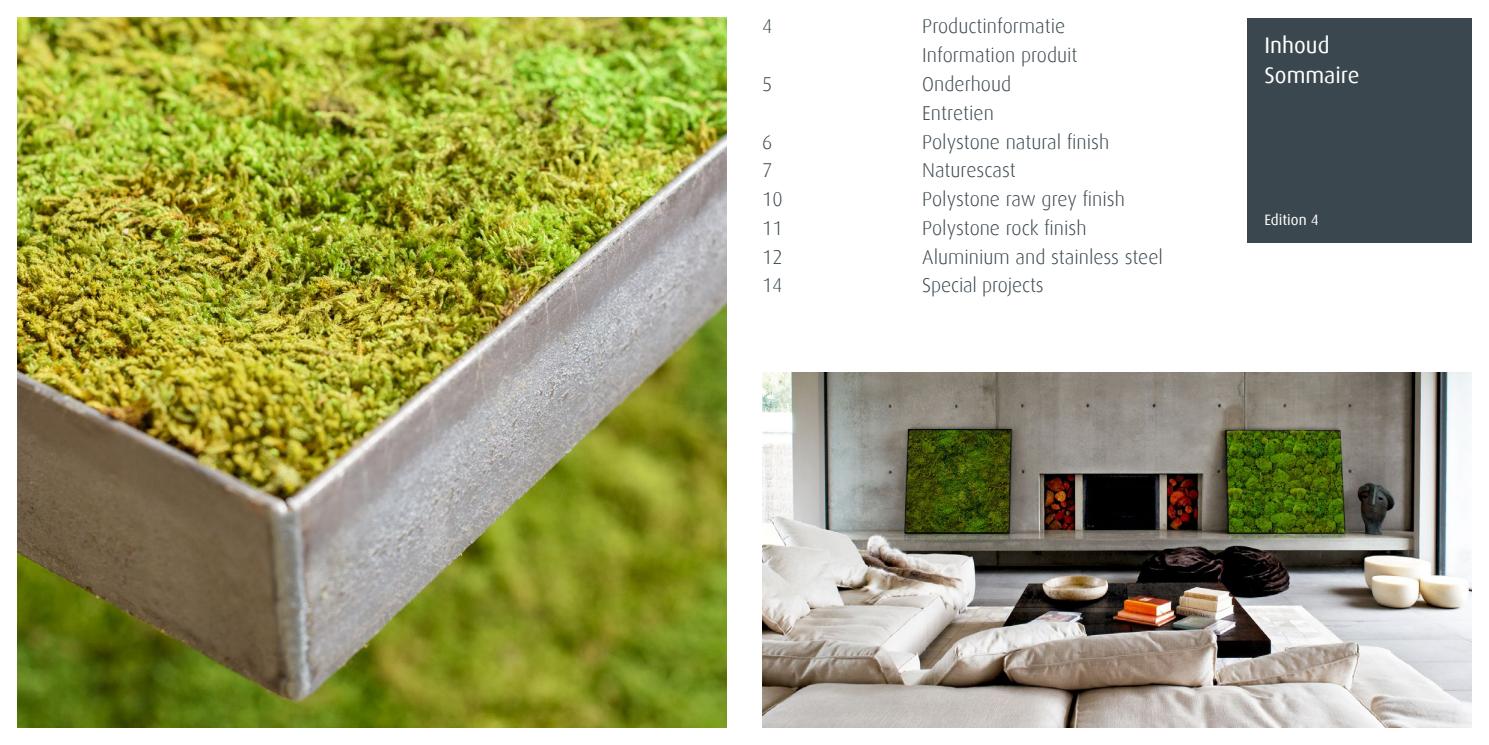
<style>
.page{position:relative;width:1489px;height:745px;background:#fff}
.page>*{position:absolute;margin:0;border:0;box-sizing:border-box;transform-origin:0 0}
.t1{font:22.5px/30px "Dax";color:#fff}
.t2{font:300 20px/28.8px "Dax";color:#3a474f}
.t3{font:15px "Dax";color:#fff}
</style>
<div class="page">
<div style="left:1246px;top:18px;width:224px;height:224px;background:#3a474f"></div>
<img style="left:762px;top:372px;width:708px;height:354px">
<img style="left:18px;top:18px;width:708px;height:708px">
<p class="t2" style="left:762px;top:12px;width:12px">4</p>
<p class="t2" style="left:922px;top:12px;width:157px">Productinformatie<br>Information produit</p>
<p class="t2" style="left:762px;top:70px;width:12px">5</p>
<p class="t2" style="left:922px;top:70px;width:90px">Onderhoud<br>Entretien</p>
<p class="t2" style="left:762px;top:127px;width:12px">6</p>
<p class="t2" style="left:922px;top:127px;width:188px">Polystone natural finish</p>
<p class="t2" style="left:762px;top:156px;width:12px">7</p>
<p class="t2" style="left:922px;top:156px;width:95px">Naturescast</p>
<p class="t2" style="left:762px;top:185px;width:22px">10</p>
<p class="t2" style="left:922px;top:185px;width:204px">Polystone raw grey finish</p>
<p class="t2" style="left:762px;top:214px;width:22px">11</p>
<p class="t2" style="left:922px;top:214px;width:166px">Polystone rock finish</p>
<p class="t2" style="left:762px;top:242px;width:22px">12</p>
<p class="t2" style="left:922px;top:242px;width:242px">Aluminium and stainless steel</p>
<p class="t2" style="left:762px;top:271px;width:22px">14</p>
<p class="t2" style="left:922px;top:271px;width:123px">Special projects</p>
<p class="t1" style="left:1264px;top:31px;width:97px">Inhoud<br>Sommaire</p>
<p class="t3" style="left:1264px;top:211px;width:56px">Edition 4</p>
</div>
